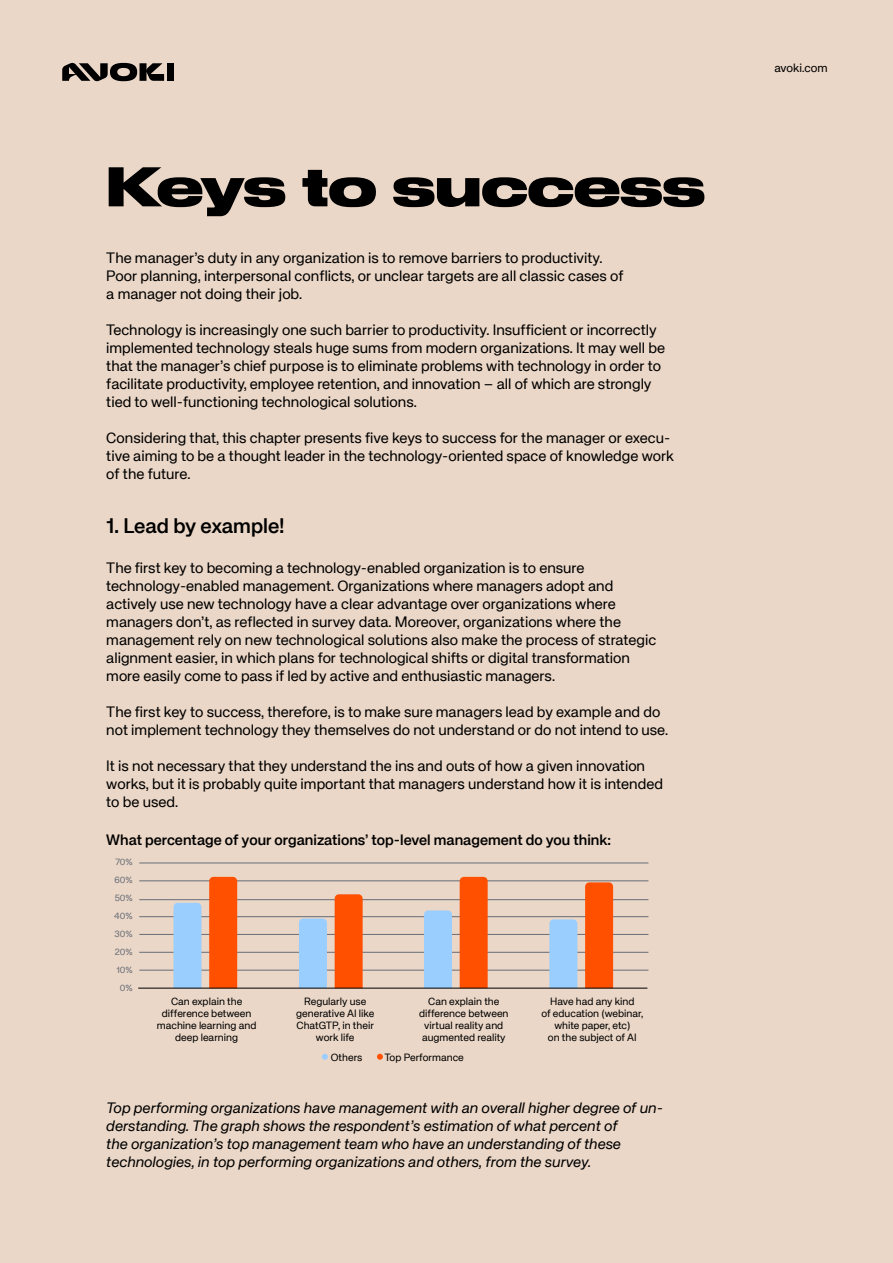
<style>
.page{position:relative;width:893px;height:1263px;background:#ebd7c7}
.page>*{position:absolute;margin:0;border:0;box-sizing:border-box;transform-origin:0 0}
.t1{font:700 52.5px "Druk Wide";color:#000}
.t2{font:500 21px "KH Teka";letter-spacing:-.005em;color:#000}
.t3{font:15px/18px "KH Teka";color:#000}
.t4{font:italic 15px/18px "KH Teka";color:#000}
.t5{font:500 15px "KH Teka";color:#000}
.t6{font:12px "KH Teka";color:#000}
.t7{font:10.5px/12px "KH Teka";color:#000;text-align:center}
.t8{font:9px/18px "KH Teka";color:#666d78;text-align:right}
</style>
<div class="page">
<hr style="left:139px;top:970px;width:509px;height:1px;background:#666d78">
<hr style="left:139px;top:952px;width:509px;height:1px;background:#666d78">
<hr style="left:139px;top:934px;width:509px;height:1px;background:#666d78">
<hr style="left:139px;top:916px;width:509px;height:1px;background:#666d78">
<hr style="left:139px;top:899px;width:509px;height:1px;background:#666d78">
<hr style="left:139px;top:880px;width:509px;height:1px;background:#666d78">
<hr style="left:139px;top:863px;width:509px;height:1px;background:#666d78">
<div style="left:173px;top:903px;width:28px;height:85px;background:#99ceff"></div>
<div style="left:299px;top:918px;width:28px;height:70px;background:#99ceff"></div>
<div style="left:424px;top:910px;width:28px;height:78px;background:#99ceff"></div>
<div style="left:549px;top:919px;width:28px;height:69px;background:#99ceff"></div>
<div style="left:209px;top:877px;width:28px;height:111px;background:#ff5000"></div>
<div style="left:335px;top:894px;width:28px;height:94px;background:#ff5000"></div>
<div style="left:460px;top:877px;width:28px;height:111px;background:#ff5000"></div>
<div style="left:585px;top:882px;width:28px;height:106px;background:#ff5000"></div>
<hr style="left:138px;top:988px;width:509px;height:1px;background:#000">
<svg style="left:322px;top:1054px;width:6px;height:6px"></svg>
<svg style="left:377px;top:1054px;width:6px;height:6px"></svg>
<div style="left:167px;top:63px;width:7px;height:18px;background:#000"></div>
<svg style="left:62px;top:63px;width:103px;height:19px"></svg>
<h1 class="t1" style="left:106px;top:143px;width:600px">Keys to success</h1>
<p class="t3" style="left:106px;top:249px;width:519px">The manager’s duty in any organization is to remove barriers to productivity.<br>Poor planning, interpersonal conflicts, or unclear targets are all classic cases of a manager not doing their job.</p>
<p class="t3" style="left:106px;top:321px;width:560px">Technology is increasingly one such barrier to productivity. Insufficient or incorrectly implemented technology steals huge sums from modern organizations. It may well be that the manager’s chief purpose is to eliminate problems with technology in order to facilitate productivity, employee retention, and innovation – all of which are strongly tied to well-functioning technological solutions.</p>
<p class="t3" style="left:106px;top:429px;width:569px">Considering that, this chapter presents five keys to success for the manager or execu&shy;tive aiming to be a thought leader in the technology-oriented space of knowledge work of the future.</p>
<h2 class="t2" style="left:106px;top:513px;width:180px">1. Lead by example!</h2>
<p class="t3" style="left:106px;top:559px;width:551px">The first key to becoming a technology-enabled organization is to ensure technology-enabled management. Organizations where managers adopt and actively use new technology have a clear advantage over organizations where managers don’t, as reflected in survey data. Moreover, organizations where the management rely on new technological solutions also make the process of strategic alignment easier, in which plans for technological shifts or digital transformation more easily come to pass if led by active and enthusiastic managers.</p>
<p class="t3" style="left:106px;top:703px;width:564px">The first key to success, therefore, is to make sure managers lead by example and do not implement technology they themselves do not understand or do not intend to use.</p>
<p class="t3" style="left:106px;top:757px;width:558px">It is not necessary that they understand the ins and outs of how a given innovation works, but it is probably quite important that managers understand how it is intended to be used.</p>
<p class="t5" style="left:106px;top:831px;width:506px">What percentage of your organizations’ top-level management do you think:</p>
<p class="t8" style="left:114px;top:853px;width:20px">70%<br>60%<br>50%<br>40%<br>30%<br>20%<br>10%<br>0%</p>
<p class="t7" style="left:157px;top:996px;width:101px">Can explain the difference between machine learning and deep learning</p>
<p class="t7" style="left:296px;top:996px;width:80px">Regularly use generative AI like<br>ChatGTP, in their work life</p>
<p class="t7" style="left:331px;top:1051px;width:33px">Others</p>
<p class="t7" style="left:385px;top:1051px;width:81px">Top Performance</p>
<p class="t7" style="left:419px;top:996px;width:91px">Can explain the difference between virtual reality and augmented reality</p>
<p class="t7" style="left:541px;top:996px;width:104px">Have had any kind<br>of education (webinar, white paper, etc)<br>on the subject of AI</p>
<p class="t4" style="left:106px;top:1099px;width:558px">Top performing organizations have management with an overall higher degree of un&shy;derstanding. The graph shows the respondent’s estimation of what percent of<br>the organization’s top management team who have an understanding of these technologies, in top performing organizations and others, from the survey.</p>
<p class="t6" style="left:774px;top:61px;width:55px">avoki.com</p>
<p class="t6" style="left:776px;top:62px;width:55px">avoki.com</p>
</div>
